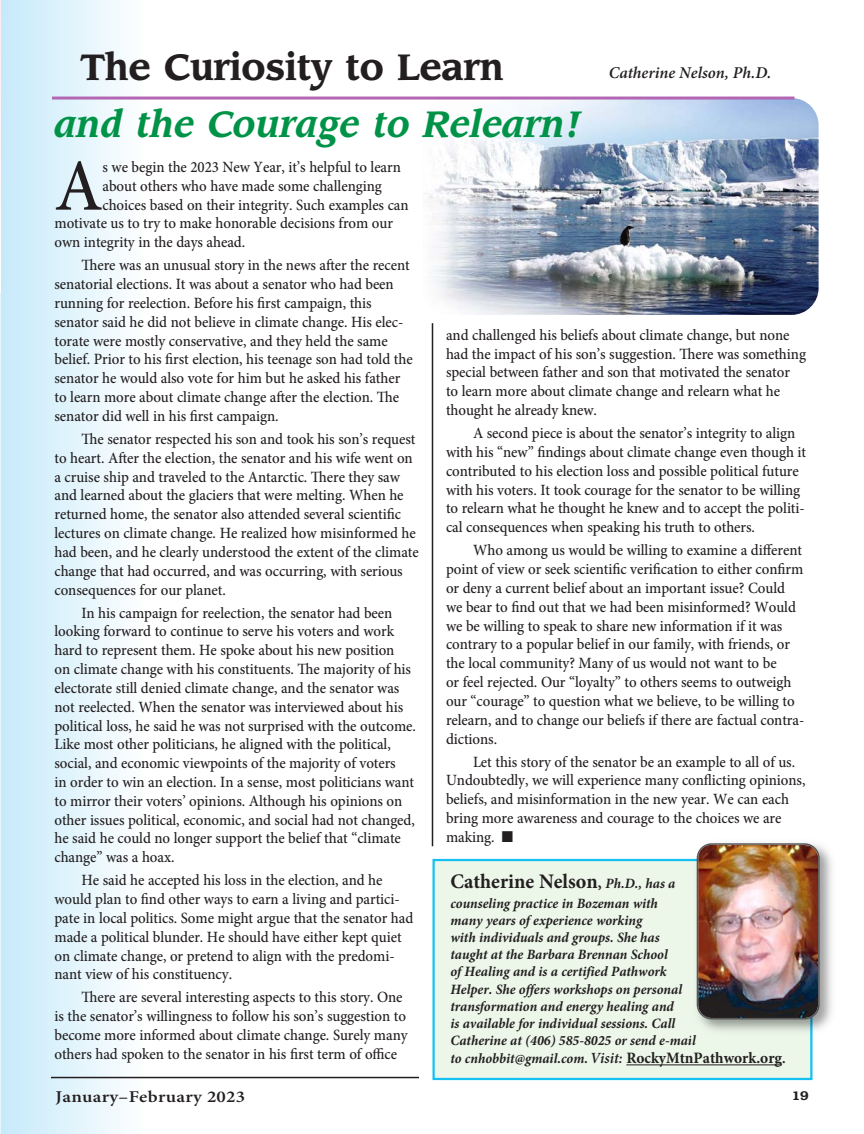
<style>
.page{position:relative;width:864px;height:1134px;background:#fff}
.page>*{position:absolute;margin:0;border:0;box-sizing:border-box;transform-origin:0 0}
.t1{font:500 73.35px "Minion Pro";color:#231f20;scale:.95 1}
.t2{font:italic 700 36px "Leawood";color:#009348;scale:.95 1}
.t3{font:700 36px "Leawood";color:#231f20;scale:.95 1}
.t4{font:700 20.7px "Minion Pro";color:#231f20}
.t5{font:italic 600 16.5px "Minion Pro";color:#231f20}
.t6{font:600 16.5px "Minion Pro";letter-spacing:.015em;color:#231f20;scale:1.15 1}
.t7{font:500 15.6px/18.8px "Minion Pro";letter-spacing:-.005em;color:#231f20;scale:.95 1}
.t8{font:italic 700 14.25px/17.2px "Minion Pro";color:#231f20}
.t9{font:600 12.75px "Bookman";color:#231f20}
.s1{font-size:16.8px}
.s2{font-style:italic;font-size:14.25px}
.s3{font-weight:600;font-size:15.6px}
.s4{font-style:normal;font-size:15.9px}
.s5{font-style:normal;font-size:14.4px}
</style>
<div class="page">
<div style="left:1px;top:0;width:143px;height:1134px;background:linear-gradient(to right,#c6eafa,#fdfefe)"></div>
<img style="left:423px;top:98px;width:396px;height:217px;border-radius:27px">
<hr style="left:51px;top:1077px;width:368px;height:1px;background:#231f20">
<hr style="left:52px;top:97px;width:742px;height:3px;background:#b366b3">
<div style="left:435px;top:861px;width:375px;height:217px;background:#ecf6e9"></div>
<div style="left:432px;top:859px;width:381px;height:221px;border:2px solid #15c0f2"></div>
<hr style="left:432px;top:323px;width:1px;height:523px;background:#231f20">
<hr style="left:626px;top:1064px;width:156px;height:1px;background:#231f20">
<img style="left:690px;top:846px;width:142px;height:193px">
<img style="left:697px;top:843px;width:123px;height:176px">
<hr style="left:0;top:0;width:1px;height:292px;background:#fdf4f8">
<h2 class="t3" style="left:81px;top:52px;width:446px">The Curiosity to Learn</h2>
<h2 class="t2" style="left:55px;top:109px;width:556px">and the Courage to Relearn!</h2>
<p class="t5" style="left:609px;top:63px;width:164px">Catherine Nelson, Ph.D.</p>
<h1 class="t1" style="left:54px;top:158px;width:52px">A</h1>
<p class="t7" style="left:103px;top:159px;width:316px">s we begin the 2023 New Year, it’s helpful to learn</p>
<p class="t7" style="left:103px;top:178px;width:296px">about others who have made some challenging</p>
<p class="t7" style="left:103px;top:197px;width:324px">choices based on their integrity. Such examples can</p>
<p class="t7" style="left:55px;top:216px;width:358px">motivate us to try to make honorable decisions from our</p>
<p class="t7" style="left:55px;top:234px;width:202px">own integrity in the days ahead.</p>
<p class="t7" style="left:55px;top:257px;width:379px;text-indent:27px">There was an unusual story in the news after the recent senatorial elections. It was about a senator who had been running for reelection. Before his first campaign, this senator said he did not believe in climate change. His elec&shy;torate were mostly conservative, and they held the same belief. Prior to his first election, his teenage son had told the senator he would also vote for him but he asked his father to learn more about climate change after the election. The senator did well in his first campaign.</p>
<p class="t7" style="left:55px;top:431px;width:385px;text-indent:27px">The senator respected his son and took his son’s request to heart. After the election, the senator and his wife went on a cruise ship and traveled to the Antarctic. There they saw and learned about the glaciers that were melting. When he returned home, the senator also attended several scientific lectures on climate change. He realized how misinformed he had been, and he clearly understood the extent of the climate change that had occurred, and was occurring, with serious consequences for our planet.</p>
<p class="t7" style="left:55px;top:605px;width:382px;text-indent:27px">In his campaign for reelection, the senator had been looking forward to continue to serve his voters and work hard to represent them. He spoke about his new position<br>on climate change with his constituents. The majority of his electorate still denied climate change, and the senator was not reelected. When the senator was interviewed about his political loss, he said he was not surprised with the outcome.<br>Like most other politicians, he aligned with the political, social, and economic viewpoints of the majority of voters<br>in order to win an election. In a sense, most politicians want to mirror their voters’ opinions. Although his opinions on other issues political, economic, and social had not changed, he said he could no longer support the belief that “climate change” was a hoax.</p>
<p class="t7" style="left:55px;top:872px;width:379px;text-indent:27px">He said he accepted his loss in the election, and he would plan to find other ways to earn a living and partici&shy;pate in local politics. Some might argue that the senator had made a political blunder. He should have either kept quiet on climate change, or pretend to align with the predomi&shy;nant view of his constituency.</p>
<p class="t7" style="left:55px;top:990px;width:373px;text-indent:27px">There are several interesting aspects to this story. One is the senator’s willingness to follow his son’s suggestion to become more informed about climate change. Surely many others had spoken to the senator in his first term of office</p>
<p class="t7" style="left:446px;top:327px;width:380px">and challenged his beliefs about climate change, but none had the impact of his son’s suggestion. There was something special between father and son that motivated the senator to learn more about climate change and relearn what he thought he already knew.</p>
<p class="t7" style="left:446px;top:425px;width:381px;text-indent:27px">A second piece is about the senator’s integrity to align with his “new” findings about climate change even though it contributed to his election loss and possible political future with his voters. It took courage for the senator to be willing to relearn what he thought he knew and to accept the politi&shy;cal consequences when speaking his truth to others.</p>
<p class="t7" style="left:446px;top:543px;width:379px;text-indent:27px">Who among us would be willing to examine a different point of view or seek scientific verification to either confirm or deny a current belief about an important issue? Could we bear to find out that we had been misinformed? Would we be willing to speak to share new information if it was contrary to a popular belief in our family, with friends, or the local community? Many of us would not want to be<br>or feel rejected. Our “loyalty” to others seems to outweigh our “courage” to question what we believe, to be willing to relearn, and to change our beliefs if there are factual contra&shy;dictions.</p>
<p class="t7" style="left:446px;top:754px;width:380px;text-indent:27px">Let this story of the senator be an example to all of us.<br>Undoubtedly, we will experience many conflicting opinions, beliefs, and misinformation in the new year. We can each bring more awareness and courage to the choices we are making. ■</p>
<h3 class="t4" style="left:450px;top:869px;width:227px">Catherine Nelson<span class="s1">,</span> <span class="s2">Ph.D., has a</span></h3>
<p class="t8" style="left:450px;top:896px;width:337px">counseling practice in Bozeman with<br>many years of experience working<br>with individuals and groups. She has<br>taught at the Barbara Brennan School<br>of Healing and is a certified Pathwork<br>Helper. She offers workshops on personal<br>transformation and energy healing and<br>is available for individual sessions. Call<br>Catherine at (406) 585-8025 or send e-mail<br>to cnhobbit@gmail.com.<span class="s3">Visit:</span> <span class="s4">RockyMtnPathwork.org</span><span class="s5">.</span></p>
<p class="t6" style="left:56px;top:1087px;width:167px">January–February 2023</p>
<p class="t9" style="left:792px;top:1090px;width:18px">19</p>
</div>
